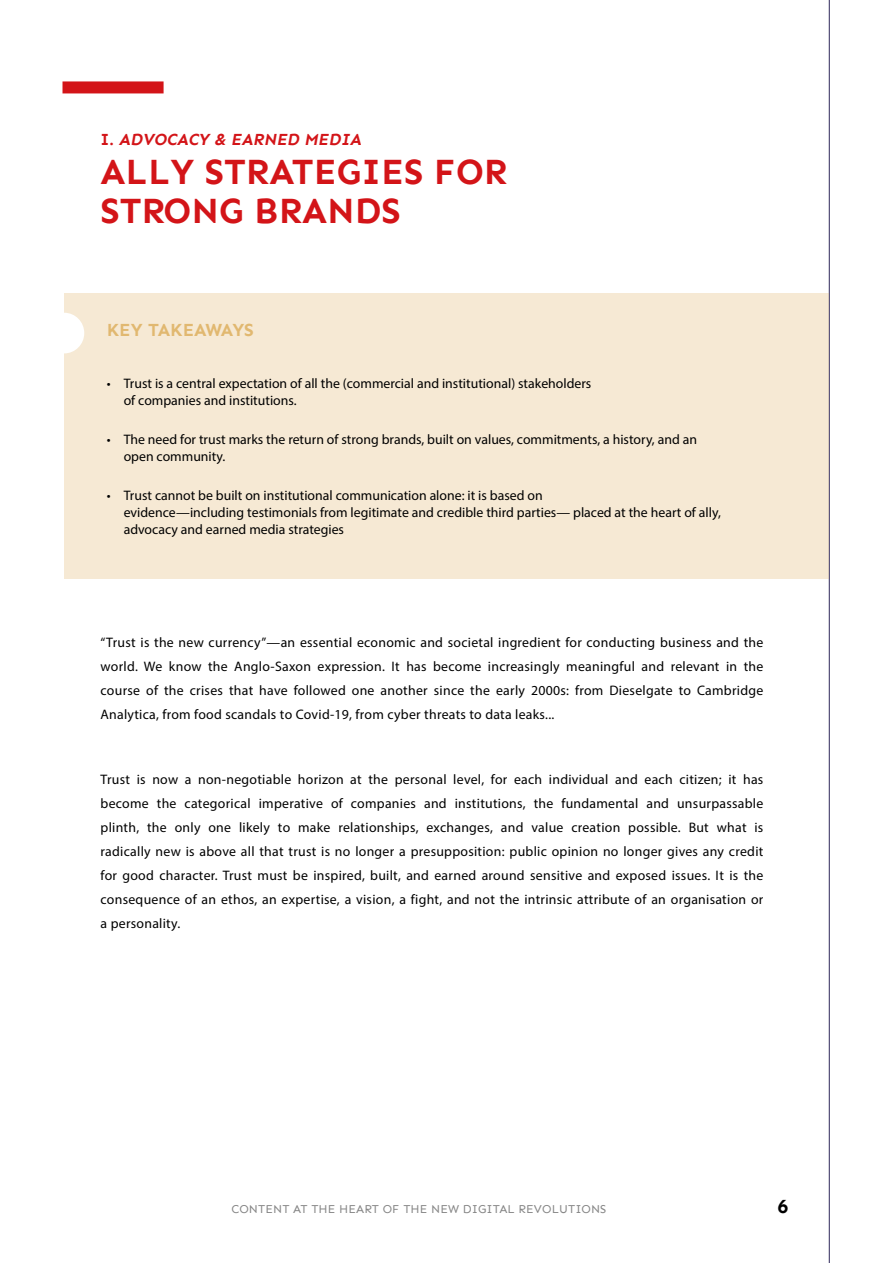
<style>
.page{position:relative;width:893px;height:1263px;background:#fff}
.page>*{position:absolute;margin:0;border:0;box-sizing:border-box;transform-origin:0 0}
.PETIT_TITRE{font:700 36px/39px "Sen";color:#d31418}
.t1{font:700 19.5px "Sen";color:#000}
.t2{font:700 18px "Sen";color:#e1b870}
.PETIT_TITRE-2{font:italic 700 16.5px "Sen";color:#d31418}
.x_BULLETS{font:13.8px/24px "Myriad Pro";color:#000}
.t3{font:12px "Sen";letter-spacing:.01em;color:#878787}
.s1{font-style:normal}
</style>
<div class="page">
<hr style="left:829px;top:0;width:1px;height:1263px;background:#2e275a">
<div style="left:64px;top:293px;width:765px;height:286px;background:#f6e9d4"></div>
<div style="left:63px;top:81px;width:101px;height:12px;background:#d31418"></div>
<div style="left:44px;top:313px;width:40px;height:40px;background:#fff;border-radius:50%"></div>
<p class="PETIT_TITRE-2" style="left:101px;top:130px;width:265px"><span class="s1">I .</span> ADVOCACY &amp; EARNED MEDIA</p>
<p class="PETIT_TITRE" style="left:101px;top:153px;width:408px">ALLY STRATEGIES FOR<br>STRONG BRANDS</p>
<p class="t2" style="left:107px;top:319px;width:149px">KEY TAKEAWAYS</p>
<p class="x_BULLETS" style="left:124px;top:374px;width:469px;line-height:17.2px;text-indent:-17px">• Trust is a central expectation of all the (commercial and institutional) stakeholders of companies and institutions.</p>
<p class="x_BULLETS" style="left:124px;top:430px;width:575px;line-height:17.2px;text-indent:-17px">• The need for trust marks the return of strong brands, built on values, commitments, a history, and an open community.</p>
<p class="x_BULLETS" style="left:124px;top:486px;width:599px;line-height:17.2px;text-indent:-17px">• Trust cannot be built on institutional communication alone: it is based on<br>evidence—including testimonials from legitimate and credible third parties— placed at the heart of ally, advocacy and earned media strategies</p>
<p class="x_BULLETS" style="left:101px;top:630px;width:664px;text-align:justify">“Trust is the new currency”—an essential economic and societal ingredient for conducting business and the world. We know the Anglo-Saxon expression. It has become increasingly meaningful and relevant in the course of the crises that have followed one another since the early 2000s: from Dieselgate to Cambridge Analytica, from food scandals to Covid-19, from cyber threats to data leaks...</p>
<p class="x_BULLETS" style="left:101px;top:767px;width:664px;text-align:justify">Trust is now a non-negotiable horizon at the personal level, for each individual and each citizen; it has become the categorical imperative of companies and institutions, the fundamental and unsurpassable plinth, the only one likely to make relationships, exchanges, and value creation possible. But what is radically new is above all that trust is no longer a presupposition: public opinion no longer gives any credit for good character. Trust must be inspired, built, and earned around sensitive and exposed issues. It is the consequence of an ethos, an expertise, a vision, a fight, and not the intrinsic attribute of an organisation or a personality.</p>
<p class="t3" style="left:231px;top:1202px;width:376px">CONTENT AT THE HEART OF THE NEW DIGITAL REVOLUTIONS</p>
<h2 class="t1" style="left:777px;top:1195px;width:12px">6</h2>
</div>
